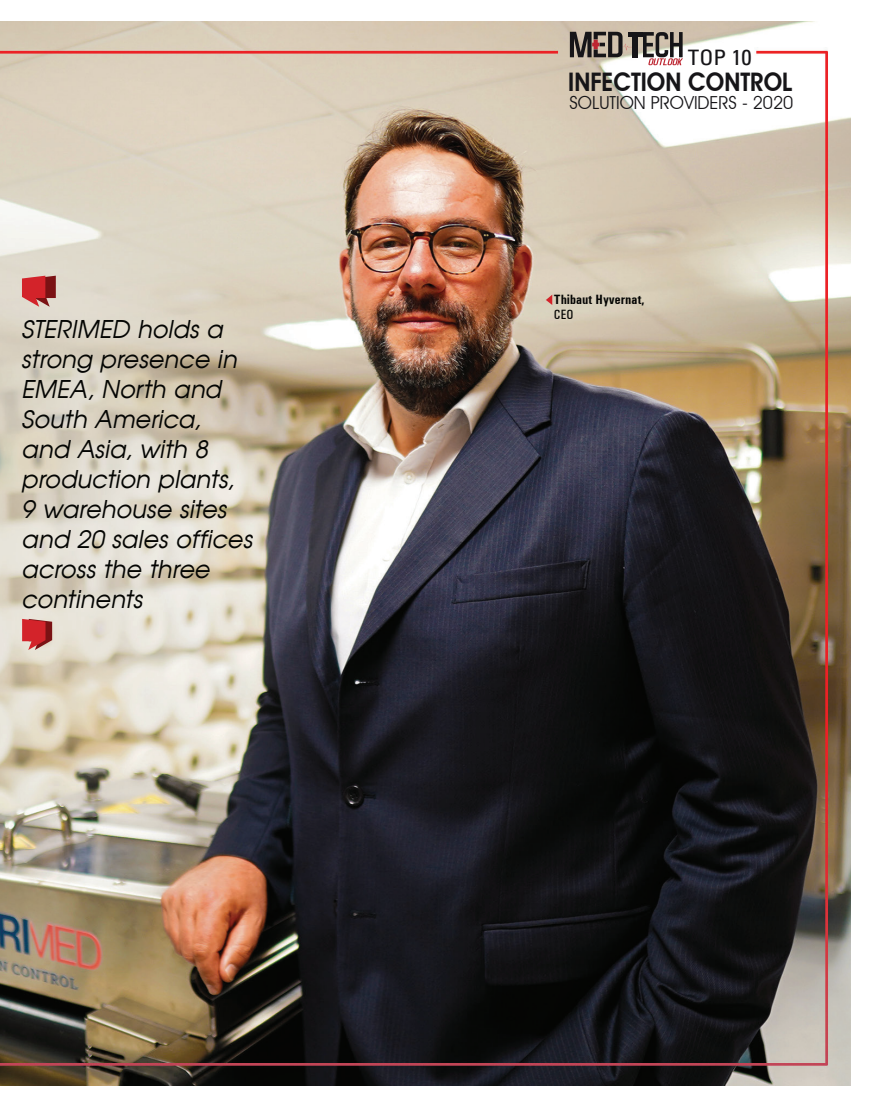
<style>
.page{position:relative;width:872px;height:1106px;background:#fff}
.page>*{position:absolute;margin:0;border:0;box-sizing:border-box;transform-origin:0 0}
.t1{font:600 25.5px "Avant Garde IT Cby BT";color:#161518;scale:.92 1}
.t2{font:italic 24px/30px "Avian";color:#040503}
.t3{font:condensed 21.3px "Univers";color:#161518;scale:1.08 1}
.t4{font:18px "Avant Garde IT Cby BT";color:#161518}
.t5{font:700 condensed 13.5px "Univers";color:#040503}
.t6{font:13.5px "Univers Condensed";color:#040503}
</style>
<div class="page">
<img style="left:0;top:22px;width:850px;height:1063px">
<div style="left:632px;top:32px;width:5px;height:25px;background:#161518"></div>
<div style="left:628px;top:32px;width:14px;height:5px;background:#161518"></div>
<svg style="left:643px;top:32px;width:40px;height:33px"></svg>
<svg style="left:570px;top:32px;width:62px;height:25px;background:#73665e"></svg>
<svg style="left:22px;top:276px;width:34px;height:31px"></svg>
<svg style="left:22px;top:619px;width:30px;height:31px"></svg>
<svg style="left:546px;top:295px;width:6px;height:10px"></svg>
<p class="t2" style="left:21px;top:316px;width:232px">STERIMED holds a strong presence in<br>EMEA, North and<br>South America, and Asia, with 8 production plants,<br>9 warehouse sites and 20 sales offices across the three continents</p>
<p class="t3" style="left:688px;top:44px;width:61px">TOP 10</p>
<p class="t1" style="left:568px;top:67px;width:245px">INFECTION CONTROL</p>
<p class="t4" style="left:569px;top:91px;width:225px">SOLUTION PROVIDERS - 2020</p>
<p class="t5" style="left:554px;top:291px;width:92px">Thibaut Hyvernat,</p>
<p class="t6" style="left:554px;top:306px;width:21px">CEO</p>
</div>
